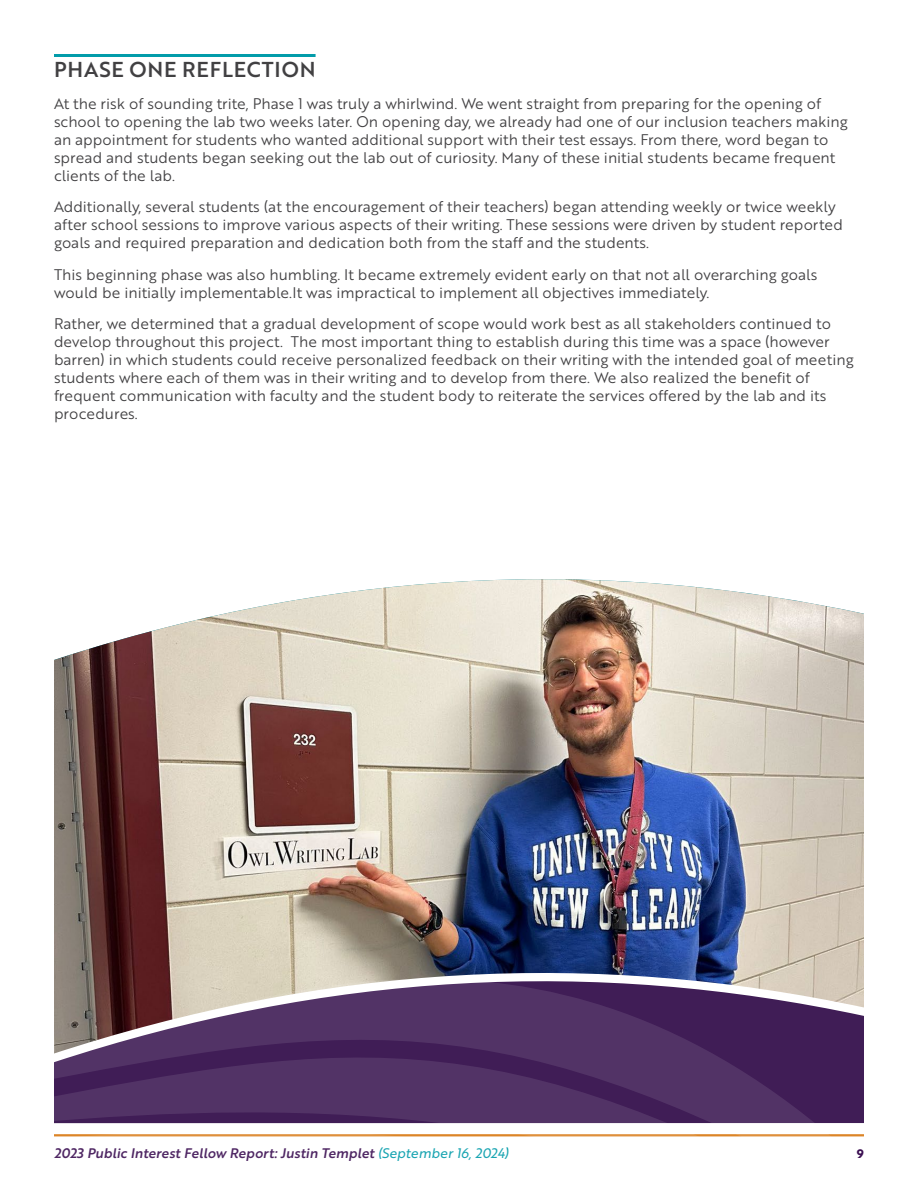
<style>
.page{position:relative;width:918px;height:1188px;background:#fff}
.page>*{position:absolute;margin:0;border:0;box-sizing:border-box;transform-origin:0 0}
.t1{font:21px "Brother 1816 Medium";letter-spacing:.04em;color:#414042}
.t2{font:15px/18px "Brother 1816 Book";color:#414042}
.t3{font:13.5px "Brother 1816 Medium Italic";letter-spacing:.005em;color:#3c1053}
.t4{font:700 12px "Brother 1816 Extra";color:#3c1053}
.s1{font-family:"Brother 1816 Regular Italic";color:#029caa}
</style>
<div class="page">
<hr style="left:54px;top:54px;width:262px;height:3px;background:#029caa">
<img style="left:54px;top:579px;width:810px;height:365px">
<svg style="left:54px;top:944px;width:810px;height:12px;background:#7a7885"></svg>
<svg style="left:54px;top:956px;width:810px;height:181px;background:#6f5678"></svg>
<h2 class="t1" style="left:54px;top:54px;width:263px">PHASE ONE REFLECTION</h2>
<p class="t2" style="left:54px;top:94px;width:795px">At the risk of sounding trite, Phase 1 was truly a whirlwind. We went straight from preparing for the opening of school to opening the lab two weeks later. On opening day, we already had one of our inclusion teachers making an appointment for students who wanted additional support with their test essays. From there, word began to spread and students began seeking out the lab out of curiosity. Many of these initial students became frequent clients of the lab.</p>
<p class="t2" style="left:54px;top:197px;width:790px">Additionally, several students (at the encouragement of their teachers) began attending weekly or twice weekly after school sessions to improve various aspects of their writing. These sessions were driven by student reported goals and required preparation and dedication both from the staff and the students.</p>
<p class="t2" style="left:54px;top:265px;width:765px">This beginning phase was also humbling. It became extremely evident early on that not all overarching goals would be initially implementable.It was impractical to implement all objectives immediately.</p>
<p class="t2" style="left:54px;top:314px;width:801px">Rather, we determined that a gradual development of scope would work best as all stakeholders continued to develop throughout this project. The most important thing to establish during this time was a space (however barren) in which students could receive personalized feedback on their writing with the intended goal of meeting students where each of them was in their writing and to develop from there. We also realized the benefit of frequent communication with faculty and the student body to reiterate the services offered by the lab and its procedures.</p>
<p class="t3" style="left:54px;top:1143px;width:456px">2023 Public Interest Fellow Report: Justin Templet <span class="s1">(September 16, 2024)</span></p>
<p class="t4" style="left:857px;top:1144px;width:9px">9</p>
</div>
